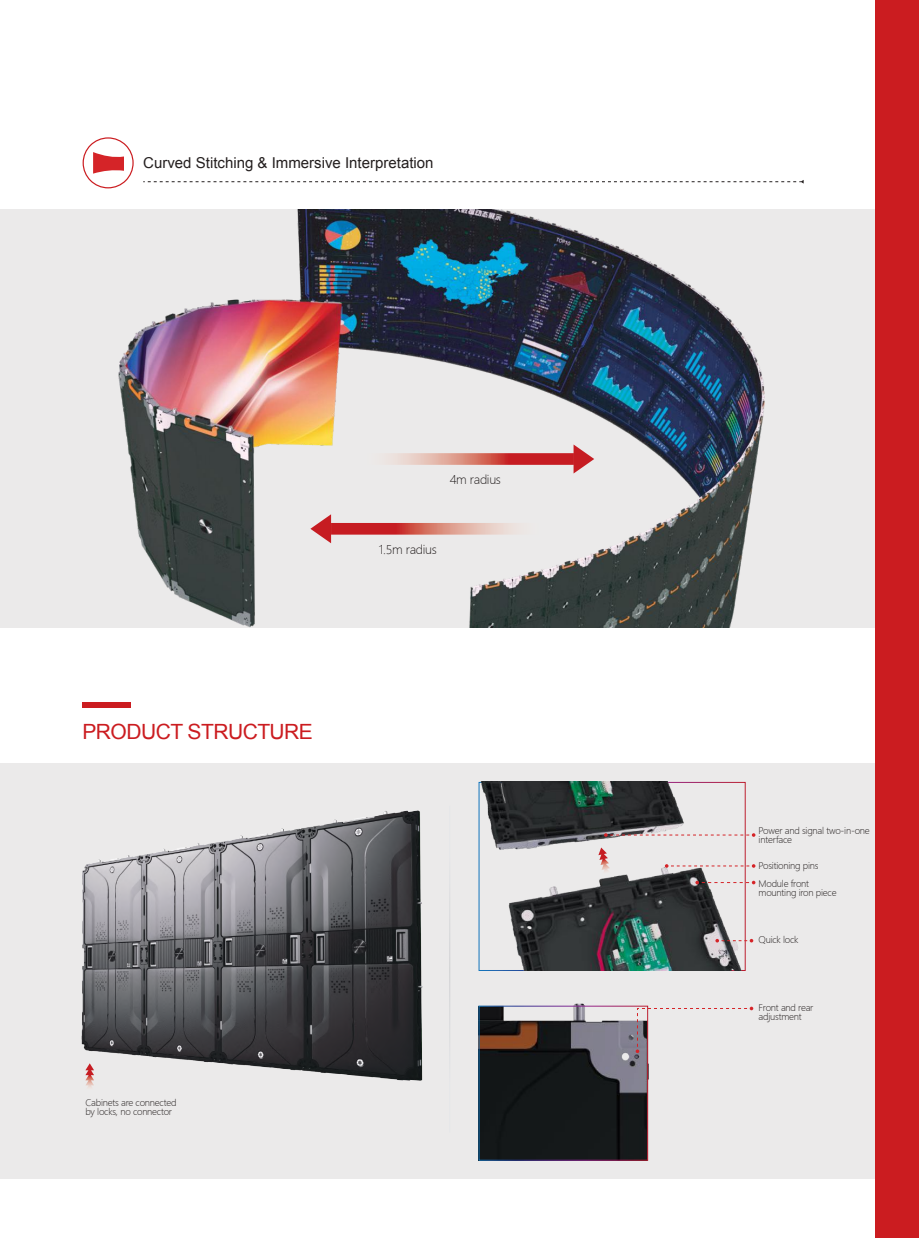
<style>
.page{position:relative;width:919px;height:1238px;background:#fff}
.page>*{position:absolute;margin:0;border:0;box-sizing:border-box;transform-origin:0 0}
.t1{font:21px "Arial";letter-spacing:-.025em;color:#cb1c20}
.t2{font:15px "Arial";color:#241f1f}
.t3{font:300 12px "Microsoft Ya Hei";letter-spacing:-.025em;color:#241f1f}
.t4{font:300 9px/9px "Microsoft Ya Hei";letter-spacing:-.025em;color:#241f1f}
</style>
<div class="page">
<div style="left:0;top:763px;width:875px;height:415px;background:#ebeaea"></div>
<div style="left:0;top:209px;width:880px;height:418px;background:#ebeaea"></div>
<div style="left:82px;top:701px;width:49px;height:6px;background:#cb1c20"></div>
<div style="left:875px;top:0;width:43px;height:1237px;background:#cb1c20"></div>
<svg style="left:143px;top:180px;width:660px;height:3px"></svg>
<img style="left:82px;top:810px;width:340px;height:270px">
<svg style="left:85px;top:1063px;width:9px;height:25px"></svg>
<svg style="left:83px;top:137px;width:51px;height:51px"></svg>
<img style="left:118px;top:209px;width:646px;height:418px">
<svg style="left:357px;top:444px;width:237px;height:29px"></svg>
<svg style="left:310px;top:514px;width:237px;height:29px"></svg>
<img style="left:478px;top:782px;width:278px;height:188px">
<img style="left:480px;top:1003px;width:169px;height:156px">
<svg style="left:664px;top:864px;width:91px;height:3px"></svg>
<svg style="left:604px;top:833px;width:151px;height:3px"></svg>
<svg style="left:695px;top:880px;width:60px;height:4px"></svg>
<svg style="left:715px;top:938px;width:38px;height:4px"></svg>
<svg style="left:635px;top:1006px;width:118px;height:47px"></svg>
<hr style="left:449px;top:805px;width:1px;height:327px;background:#fff">
<h2 class="t2" style="left:143px;top:153px;width:292px">Curved Stitching &amp; Immersive Interpretation</h2>
<h3 class="t3" style="left:449px;top:471px;width:53px">4m radius</h3>
<h3 class="t3" style="left:379px;top:541px;width:59px">1.5m radius</h3>
<h1 class="t1" style="left:82px;top:718px;width:232px">PRODUCT STRUCTURE</h1>
<p class="t4" style="left:85px;top:1097px;width:93px">Cabinets are connected by locks, no connector</p>
<p class="t4" style="left:758px;top:826px;width:113px">Power and signal two-in-one interface</p>
<p class="t4" style="left:758px;top:878px;width:79px">Module front mounting iron piece</p>
<p class="t4" style="left:758px;top:860px;width:61px">Positioning pins</p>
<p class="t4" style="left:758px;top:935px;width:41px">Quick lock</p>
<p class="t4" style="left:758px;top:1003px;width:56px">Front and rear adjustment</p>
</div>
